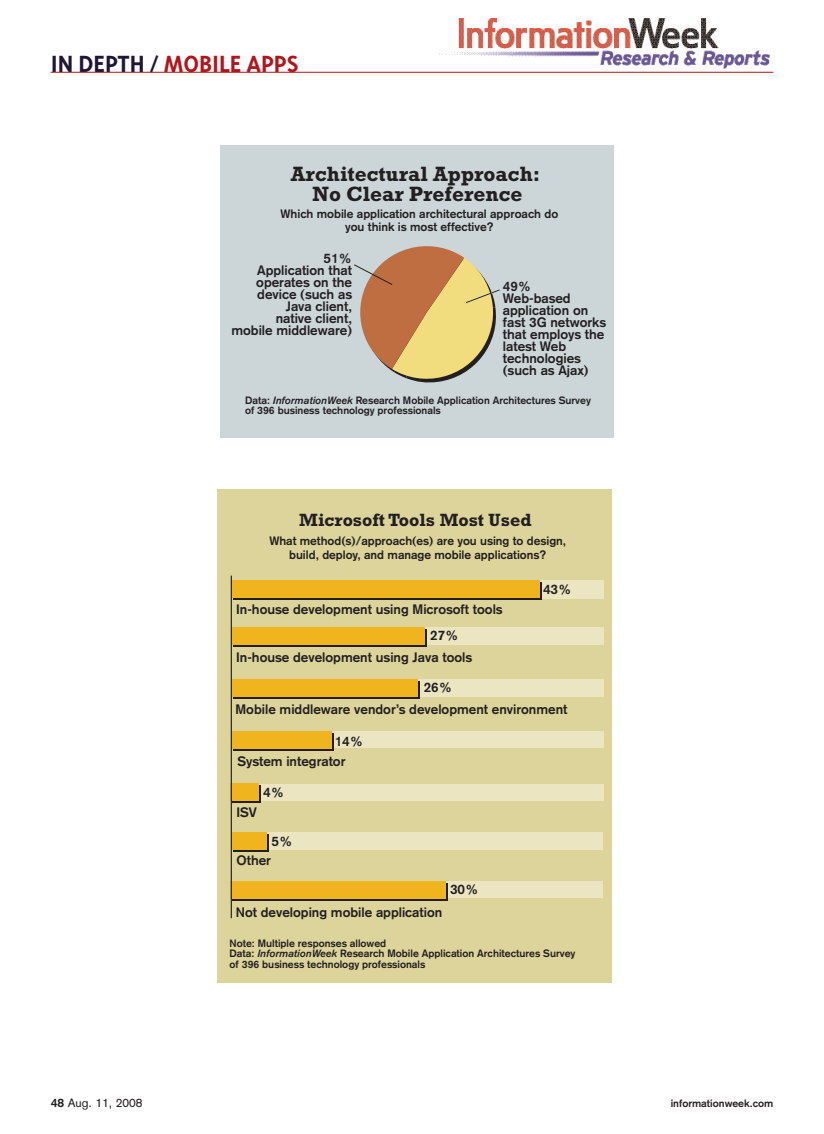
<style>
.page{position:relative;width:824px;height:1134px;background:#fff}
.page>*{position:absolute;margin:0;border:0;box-sizing:border-box;transform-origin:0 0}
.t1{font:700 27px "Triplex Sans";color:#b3151a}
.t2{font:700 21px/19.5px "Rockwell";color:#231f20;text-align:center}
.t3{font:700 18px "Rockwell";color:#231f20}
.t4{font:18px "Myriad";color:#231f20}
.t5{font:700 13.5px/12px "Akzidenz Grotesk";color:#231f20}
.t6{font:700 12px/13.5px "Akzidenz Grotesk";color:#231f20;text-align:center}
.t7{font:12px "Akzidenz Grotesk";color:#231f20}
.t8{font:700 10.5px/10.5px "Akzidenz Grotesk";color:#231f20}
.s1{color:#1f1536}
.s2{font-family:"Akzidenz Grotesk BE";font-weight:500;font-style:italic}
.s3{font-weight:700}
</style>
<div class="page">
<hr style="left:51px;top:72px;width:722px;height:1px;background:#b3151a">
<div style="left:217px;top:489px;width:395px;height:494px;background:#ddd49b"></div>
<div style="left:233px;top:627px;width:371px;height:18px;background:#ebe5c2"></div>
<div style="left:233px;top:679px;width:371px;height:17px;background:#ebe5c2"></div>
<div style="left:233px;top:731px;width:371px;height:16px;background:#ebe5c2"></div>
<div style="left:233px;top:580px;width:371px;height:18px;background:#ebe5c2"></div>
<div style="left:233px;top:784px;width:371px;height:16px;background:#ebe5c2"></div>
<div style="left:232px;top:832px;width:371px;height:18px;background:#ebe5c2"></div>
<div style="left:232px;top:881px;width:371px;height:16px;background:#ebe5c2"></div>
<div style="left:233px;top:582px;width:308px;height:18px;background:#231f20"></div>
<div style="left:233px;top:629px;width:193px;height:18px;background:#231f20"></div>
<div style="left:233px;top:681px;width:187px;height:18px;background:#231f20"></div>
<div style="left:233px;top:733px;width:100px;height:18px;background:#231f20"></div>
<div style="left:232px;top:785px;width:29px;height:18px;background:#231f20"></div>
<div style="left:233px;top:834px;width:35px;height:18px;background:#231f20"></div>
<div style="left:233px;top:883px;width:215px;height:18px;background:#231f20"></div>
<div style="left:231px;top:580px;width:309px;height:18px;background:#efb41e"></div>
<div style="left:231px;top:627px;width:193px;height:18px;background:#efb41e"></div>
<div style="left:231px;top:679px;width:187px;height:18px;background:#efb41e"></div>
<div style="left:231px;top:731px;width:101px;height:18px;background:#efb41e"></div>
<div style="left:230px;top:783px;width:29px;height:18px;background:#efb41e"></div>
<div style="left:231px;top:832px;width:36px;height:18px;background:#efb41e"></div>
<div style="left:231px;top:881px;width:215px;height:18px;background:#efb41e"></div>
<hr style="left:231px;top:576px;width:1px;height:342px;background:#231f20">
<img style="left:439px;top:18px;width:330px;height:50px">
<div style="left:220px;top:145px;width:393px;height:293px;background:#ccd6d9"></div>
<svg style="left:354px;top:246px;width:146px;height:137px"></svg>
<h1 class="t1" style="left:51px;top:47px;width:249px"><span class="s1">IN DEPTH /</span> MOBILE APPS</h1>
<h2 class="t2" style="left:291px;top:167px;width:251px">Architectural Approach:<br>No Clear Preference</h2>
<p class="t6" style="left:280px;top:208px;width:279px">Which mobile application architectural approach do you think is most effective?</p>
<p class="t5" style="left:231px;top:253px;width:122px;text-align:right">51%<br>Application that operates on the device (such as<br>Java client,<br>native client, mobile middleware)</p>
<p class="t5" style="left:503px;top:281px;width:105px">49%<br>Web-based application on fast 3G networks that employs the latest Web technologies (such as Ajax)</p>
<p class="t8" style="left:245px;top:396px;width:347px">Data: <span class="s2">InformationWeek</span> Research Mobile Application Architectures Survey of 396 business technology professionals</p>
<h3 class="t3" style="left:299px;top:514px;width:234px">Microsoft Tools Most Used</h3>
<p class="t6" style="left:269px;top:535px;width:298px">What method(s)/approach(es) are you using to design, build, deploy, and manage mobile applications?</p>
<h3 class="t4" style="left:363px;top:557px;width:118px">198ID2_Chart 5</h3>
<p class="t5" style="left:236px;top:605px;width:268px">In-house development using Microsoft tools</p>
<p class="t5" style="left:236px;top:652px;width:237px">In-house development using Java tools</p>
<p class="t5" style="left:430px;top:631px;width:30px">27%</p>
<p class="t5" style="left:424px;top:683px;width:30px">26%</p>
<p class="t5" style="left:543px;top:585px;width:30px">43%</p>
<p class="t5" style="left:235px;top:705px;width:333px">Mobile middleware vendor’s development environment</p>
<p class="t5" style="left:237px;top:756px;width:110px">System integrator</p>
<p class="t5" style="left:236px;top:808px;width:22px">ISV</p>
<p class="t5" style="left:236px;top:856px;width:36px">Other</p>
<p class="t5" style="left:334px;top:736px;width:30px">14%</p>
<p class="t5" style="left:263px;top:787px;width:23px">4%</p>
<p class="t5" style="left:272px;top:836px;width:23px">5%</p>
<p class="t5" style="left:236px;top:907px;width:208px">Not developing mobile application</p>
<p class="t5" style="left:450px;top:884px;width:30px">30%</p>
<p class="t8" style="left:229px;top:938px;width:347px">Note: Multiple responses allowed<br>Data: <span class="s2">InformationWeek</span> Research Mobile Application Architectures Survey of 396 business technology professionals</p>
<p class="t7" style="left:51px;top:1098px;width:93px"><span class="s3">48</span> Aug. 11, 2008</p>
<p class="t8" style="left:670px;top:1098px;width:104px">informationweek.com</p>
</div>
